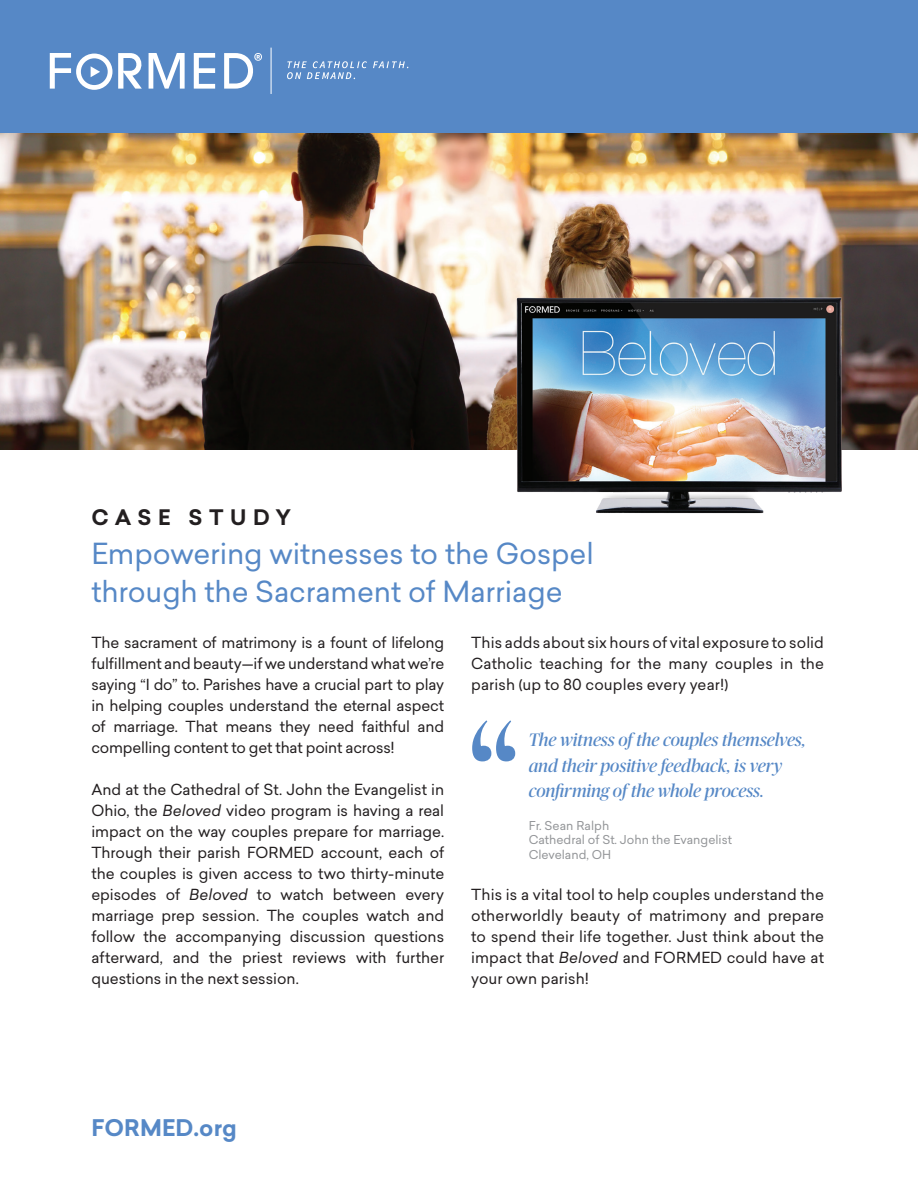
<style>
.page{position:relative;width:918px;height:1188px;background:#fff}
.page>*{position:absolute;margin:0;border:0;box-sizing:border-box;transform-origin:0 0}
.t1{font:700 138px "Cormorant";color:#5688c6}
.t2{font:28.5px/37.5px "Sailec";letter-spacing:-.005em;color:#5688c6}
.t3{font:700 22.5px "Sailec";color:#5688c6}
.t4{font:700 21px "Sailec";letter-spacing:.315em;color:#231f20}
.t5{font:italic 18px/25.5px "Publico Banner";letter-spacing:-.01em;color:#5688c6}
.t6{font:15px/21px "Sailec";letter-spacing:.005em;color:#231f20;text-align:justify}
.t7{font:12px "Sailec";color:#939598}
.s1{font-style:italic}
</style>
<div class="page">
<img style="left:0;top:133px;width:918px;height:316px">
<img style="left:507px;top:276px;width:342px;height:238px">
<div style="left:0;top:0;width:918px;height:133px;background:#5688c6"></div>
<svg style="left:194px;top:53px;width:21px;height:36px"></svg>
<svg style="left:118px;top:53px;width:67px;height:36px"></svg>
<svg style="left:373px;top:61px;width:35px;height:7px"></svg>
<svg style="left:50px;top:53px;width:62px;height:37px"></svg>
<hr style="left:271px;top:48px;width:1px;height:46px;background:#fff">
<svg style="left:287px;top:61px;width:80px;height:18px"></svg>
<svg style="left:224px;top:53px;width:38px;height:36px"></svg>
<p class="t4" style="left:91px;top:502px;width:201px">CASE STUDY</p>
<p class="t2" style="left:91px;top:534px;width:504px">Empowering witnesses to the Gospel through the Sacrament of Marriage</p>
<p class="t6" style="left:91px;top:632px;width:354px">The sacrament of matrimony is a fount of lifelong fulfillment and beauty—if we understand what we’re saying “I do” to. Parishes have a crucial part to play in helping couples understand the eternal aspect of marriage. That means they need faithful and compelling content to get that point across!</p>
<p class="t6" style="left:91px;top:779px;width:354px">And at the Cathedral of St. John the Evangelist in Ohio, the <span class="s1">Beloved</span> video program is having a real impact on the way couples prepare for marriage.<br>Through their parish FORMED account, each of the couples is given access to two thirty-minute episodes of <span class="s1">Beloved</span> to watch between every marriage prep session. The couples watch and follow the accompanying discussion questions afterward, and the priest reviews with further questions in the next session.</p>
<p class="t6" style="left:471px;top:632px;width:354px">This adds about six hours of vital exposure to solid</p>
<p class="t6" style="left:471px;top:653px;width:354px">Catholic teaching for the many couples in the parish (up to 80 couples every year!)</p>
<p class="t1" style="left:469px;top:678px;width:51px">“</p>
<p class="t5" style="left:529px;top:726px;width:279px">The witness of the couples themselves, and their positive feedback, is very</p>
<p class="t5" style="left:529px;top:777px;width:237px">confirming of the whole process.</p>
<p class="t7" style="left:529px;top:817px;width:82px">Fr. Sean Ralph</p>
<p class="t7" style="left:529px;top:831px;width:205px">Cathedral of St. John the Evangelist</p>
<p class="t7" style="left:529px;top:846px;width:84px">Cleveland, OH</p>
<p class="t6" style="left:471px;top:884px;width:354px">This is a vital tool to help couples understand the otherworldly beauty of matrimony and prepare to spend their life together. Just think about the impact that <span class="s1">Beloved</span> and FORMED could have at your own parish!</p>
<p class="t3" style="left:91px;top:1112px;width:147px">FORMED.org</p>
</div>
